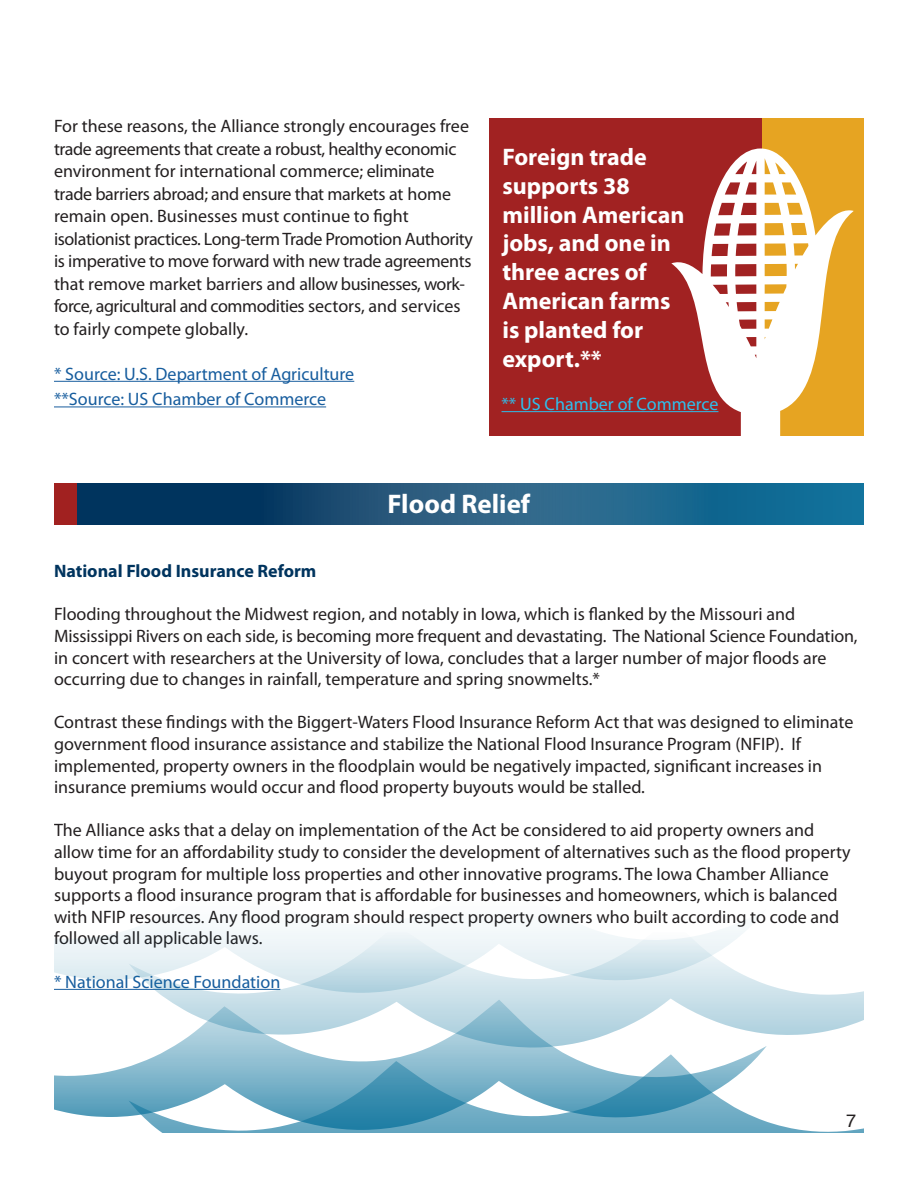
<style>
.page{position:relative;width:918px;height:1188px;background:#fff}
.page>*{position:absolute;margin:0;border:0;box-sizing:border-box;transform-origin:0 0}
.t1{font:700 27px "Myriad Pro";color:#fff}
.t2{font:700 24px/28.8px "Myriad Pro";color:#fff}
.t3{font:18px/21.6px "Myriad Pro";color:#231f20}
.t4{font:18px/22.5px "Myriad Pro";letter-spacing:-.02em;color:#231f20}
.t5{font:18px "Myriad Pro";color:#175d9e}
.t6{font:700 18px "Myriad Pro";color:#00345e}
.t7{font:18px "Myriad Pro";color:#2dc0ed}
.t8{font:18px "Helvetica";color:#231f20}
</style>
<div class="page">
<div style="left:490px;top:118px;width:272px;height:318px;background:#a12222"></div>
<div style="left:762px;top:118px;width:102px;height:318px;background:#e6a422"></div>
<hr style="left:54px;top:381px;width:300px;height:1px;background:#175d9e">
<svg style="left:76px;top:483px;width:788px;height:42px;background:#18567c"></svg>
<div style="left:54px;top:483px;width:22px;height:42px;background:#a12120"></div>
<svg style="left:54px;top:930px;width:75px;height:60px;fill:#ecf4f7"></svg>
<svg style="left:54px;top:1048px;width:711px;height:69px"></svg>
<svg style="left:129px;top:929px;width:735px;height:119px"></svg>
<svg style="left:129px;top:1054px;width:735px;height:79px"></svg>
<hr style="left:502px;top:411px;width:216px;height:1px;background:#2dc0ed">
<hr style="left:54px;top:406px;width:272px;height:1px;background:#175d9e">
<svg style="left:671px;top:148px;width:183px;height:288px"></svg>
<p class="t3" style="left:54px;top:114px;width:417px;line-height:22.5px">For these reasons, the Alliance strongly encourages free trade agreements that create a robust, healthy economic environment for international commerce; eliminate trade barriers abroad; and ensure that markets at home remain open. Businesses must continue to fight</p>
<p class="t4" style="left:54px;top:227px;width:421px">isolationist practices. Long-term Trade Promotion Authority is imperative to move forward with new trade agreements that remove market barriers and allow businesses, work&shy;force, agricultural and commodities sectors, and services to fairly compete globally.</p>
<p class="t5" style="left:54px;top:362px;width:302px">* Source: U.S. Department of Agriculture</p>
<p class="t5" style="left:54px;top:388px;width:274px">**Source: US Chamber of Commerce</p>
<p class="t2" style="left:502px;top:142px;width:146px">Foreign trade supports 38</p>
<p class="t2" style="left:502px;top:199px;width:184px">million American jobs, and one in three acres of<br>American farms</p>
<p class="t2" style="left:502px;top:315px;width:142px">is planted for</p>
<p class="t2" style="left:502px;top:343px;width:101px">export.**</p>
<p class="t7" style="left:502px;top:393px;width:218px">** US Chamber of Commerce</p>
<p class="t1" style="left:387px;top:486px;width:144px">Flood Relief</p>
<p class="t6" style="left:54px;top:559px;width:264px">National Flood Insurance Reform</p>
<p class="t3" style="left:54px;top:603px;width:743px">Flooding throughout the Midwest region, and notably in Iowa, which is flanked by the Missouri and</p>
<p class="t3" style="left:54px;top:625px;width:805px">Mississippi Rivers on each side, is becoming more frequent and devastating. The National Science Foundation, in concert with researchers at the University of Iowa, concludes that a larger number of major floods are occurring due to changes in rainfall, temperature and spring snowmelts.*</p>
<p class="t3" style="left:54px;top:711px;width:801px">Contrast these findings with the Biggert-Waters Flood Insurance Reform Act that was designed to eliminate government flood insurance assistance and stabilize the National Flood Insurance Program (NFIP). If</p>
<p class="t3" style="left:54px;top:754px;width:770px">implemented, property owners in the floodplain would be negatively impacted, significant increases in insurance premiums would occur and flood property buyouts would be stalled.</p>
<p class="t3" style="left:54px;top:819px;width:798px">The Alliance asks that a delay on implementation of the Act be considered to aid property owners and allow time for an affordability study to consider the development of alternatives such as the flood property buyout program for multiple loss properties and other innovative programs. The Iowa Chamber Alliance supports a flood insurance program that is affordable for businesses and homeowners, which is balanced with NFIP resources. Any flood program should respect property owners who built according to code and followed all applicable laws.</p>
<p class="t5" style="left:54px;top:970px;width:228px">* National Science Foundation</p>
<p class="t8" style="left:846px;top:1107px;width:12px">7</p>
</div>
